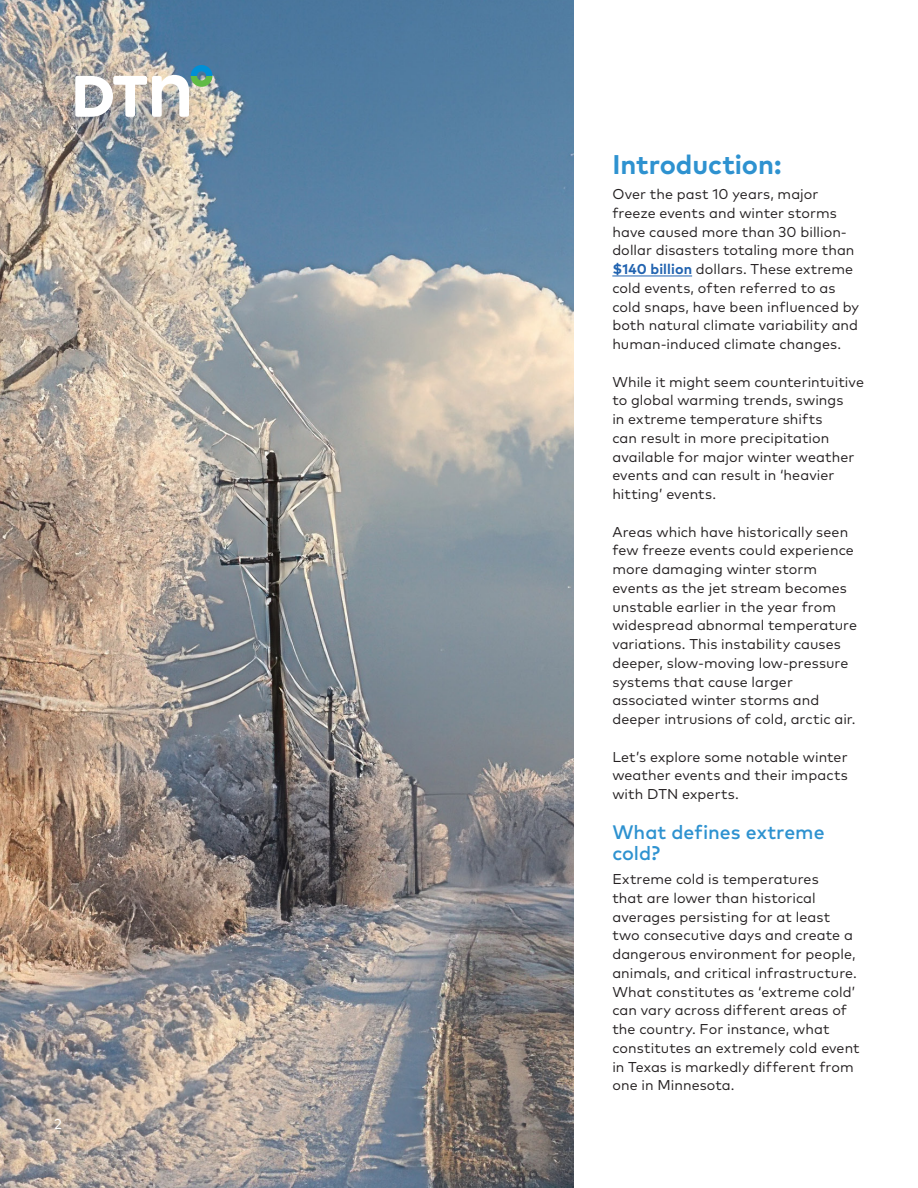
<style>
.page{position:relative;width:918px;height:1188px;background:#fff}
.page>*{position:absolute;margin:0;border:0;box-sizing:border-box;transform-origin:0 0}
.t1{font:700 27px "Mark Pro";color:#2e92d0}
.Subhead{font:500 19.5px/21px "Mark Pro";color:#2e92d0}
.Body{font:14.25px/18.8px "Mark Pro";letter-spacing:.005em;color:#231f20}
.t2{font:14.25px "Mark Pro";color:#fff}
.s1{font-weight:700;color:#2163b0}
</style>
<div class="page">
<img style="left:0;top:0;width:573px;height:1188px">
<img style="left:75px;top:65px;width:138px;height:52px">
<hr style="left:612px;top:275px;width:80px;height:1px;background:#2163b0">
<p class="t2" style="left:54px;top:1113px;width:9px">2</p>
<p class="t1" style="left:612px;top:144px;width:171px">Introduction:</p>
<p class="Body" style="left:612px;top:184px;width:248px">Over the past 10 years, major freeze events and winter storms have caused more than 30 billion&shy;dollar disasters totaling more than <span class="s1">$140 billion</span> dollars. These extreme cold events, often referred to as cold snaps, have been influenced by both natural climate variability and human-induced climate changes.</p>
<p class="Body" style="left:612px;top:371px;width:253px">While it might seem counterintuitive to global warming trends, swings<br>in extreme temperature shifts<br>can result in more precipitation available for major winter weather events and can result in ‘heavier hitting’ events.</p>
<p class="Body" style="left:612px;top:521px;width:246px">Areas which have historically seen few freeze events could experience more damaging winter storm events as the jet stream becomes unstable earlier in the year from widespread abnormal temperature variations. This instability causes deeper, slow-moving low-pressure systems that cause larger associated winter storms and deeper intrusions of cold, arctic air.</p>
<p class="Body" style="left:612px;top:746px;width:237px;text-align:justify">Let’s explore some notable winter weather events and their impacts with DTN experts.</p>
<p class="Subhead" style="left:612px;top:820px;width:214px">What defines extreme cold?</p>
<p class="Body" style="left:612px;top:868px;width:249px">Extreme cold is temperatures<br>that are lower than historical averages persisting for at least two consecutive days and create a dangerous environment for people, animals, and critical infrastructure.<br>What constitutes as ‘extreme cold’ can vary across different areas of the country. For instance, what constitutes an extremely cold event in Texas is markedly different from one in Minnesota.</p>
</div>
